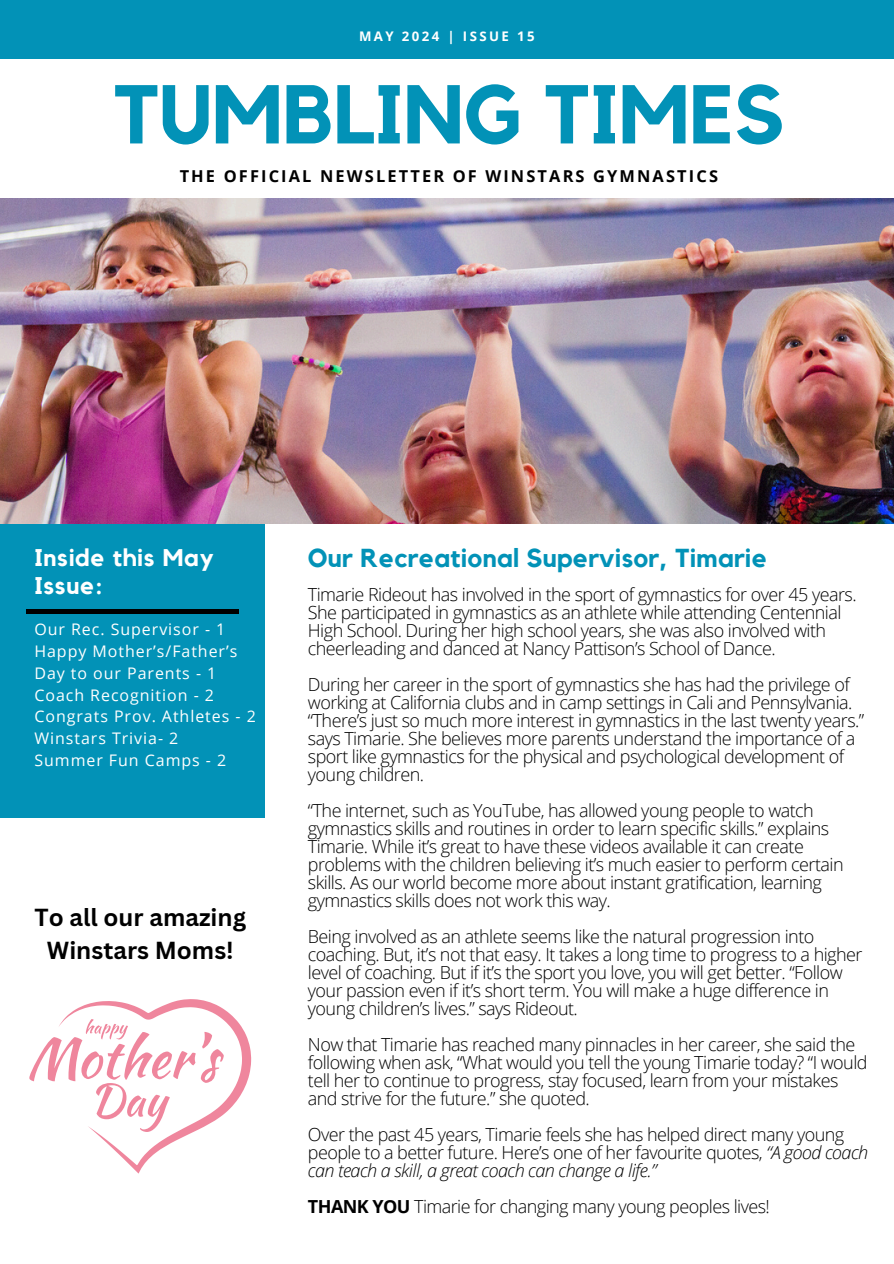
<style>
.page{position:relative;width:894px;height:1264px;background:#fff}
.page>*{position:absolute;margin:0;border:0;box-sizing:border-box;transform-origin:0 0}
.t1{font:700 82.2px "Kollektif";color:#0292b7}
.t2{font:700 25.95px "Kollektif";letter-spacing:.01em;color:#0292b7}
.t3{font:700 24px/32.7px "Canva Sans";color:#000;text-align:center}
.t4{font:700 24px/28.2px "Kollektif";letter-spacing:.03em;color:#fff}
.t5{font:300 18px/18px "Open Sans";letter-spacing:-.03em;color:#000}
.t6{font:700 16.35px "Open Sans";letter-spacing:.13em;color:#000}
.t7{font:15.9px/21.8px "Open Sans";letter-spacing:.06em;color:#fff}
.t8{font:700 13.2px "Open Sans";letter-spacing:.18em;color:#fff}
.s1{font-style:italic}
.s2{font-weight:700}
</style>
<div class="page">
<img style="left:0;top:199px;width:893px;height:325px">
<div style="left:0;top:0;width:893px;height:58px;background:#0292b7"></div>
<div style="left:0;top:524px;width:264px;height:294px;background:#0292b7"></div>
<hr style="left:26px;top:609px;width:213px;height:4px;background:#000">
<svg style="left:29px;top:999px;width:222px;height:174px"></svg>
<p class="t8" style="left:359px;top:27px;width:177px">MAY 2024 | ISSUE 15</p>
<h2 class="t1" style="left:113px;top:77px;width:672px">TUMBLING TIMES</h2>
<h4 class="t6" style="left:180px;top:164px;width:539px">THE OFFICIAL NEWSLETTER OF WINSTARS GYMNASTICS</h4>
<p class="t4" style="left:34px;top:544px;width:181px">Inside this May<br>Issue:</p>
<p class="t7" style="left:34px;top:618px;width:223px">Our Rec. Supervisor - 1<br>Happy Mother’s/Father’s<br>Day to our Parents - 1<br>Coach Recognition - 2<br>Congrats Prov. Athletes - 2<br>Winstars Trivia- 2<br>Summer Fun Camps - 2</p>
<h4 class="t3" style="left:35px;top:900px;width:213px">To all our amazing<br>Winstars Moms!</h4>
<h1 class="t2" style="left:308px;top:546px;width:460px">Our Recreational Supervisor, Timarie</h1>
<h3 class="t5" style="left:308px;top:585px;width:550px">Timarie Rideout has involved in the sport of gymnastics for over 45 years.<br>She participated in gymnastics as an athlete while attending Centennial High School. During her high school years, she was also involved with cheerleading and danced at Nancy Pattison’s School of Dance.</h3>
<p class="t5" style="left:308px;top:675px;width:558px">During her career in the sport of gymnastics she has had the privilege of working at California clubs and in camp settings in Cali and Pennsylvania. “There’s just so much more interest in gymnastics in the last twenty years.” says Timarie. She believes more parents understand the importance of a sport like gymnastics for the physical and psychological development of young children.</p>
<h2 class="t5" style="left:308px;top:801px;width:537px">“The internet, such as YouTube, has allowed young people to watch gymnastics skills and routines in order to learn specific skills.” explains Timarie. While it’s great to have these videos available it can create problems with the children believing it’s much easier to perform certain skills. As our world become more about instant gratification, learning gymnastics skills does not work this way.</h2>
<p class="t5" style="left:308px;top:927px;width:556px">Being involved as an athlete seems like the natural progression into coaching. But, it’s not that easy. It takes a long time to progress to a higher level of coaching. But if it’s the sport you love, you will get better. “Follow your passion even if it’s short term. You will make a huge difference in young children’s lives.” says Rideout.</p>
<h5 class="t5" style="left:308px;top:1035px;width:561px">Now that Timarie has reached many pinnacles in her career, she said the following when ask, “What would you tell the young Timarie today? “I would tell her to continue to progress, stay focused, learn from your mistakes and strive for the future.” she quoted.</h5>
<h2 class="t5" style="left:308px;top:1125px;width:561px">Over the past 45 years, Timarie feels she has helped direct many young people to a better future. Here’s one of her favourite quotes, <span class="s1">“A good coach can teach a skill, a great coach can change a life.”</span></h2>
<p class="t5" style="left:308px;top:1197px;width:463px"><span class="s2">THANK YOU</span> Timarie for changing many young peoples lives!</p>
</div>
